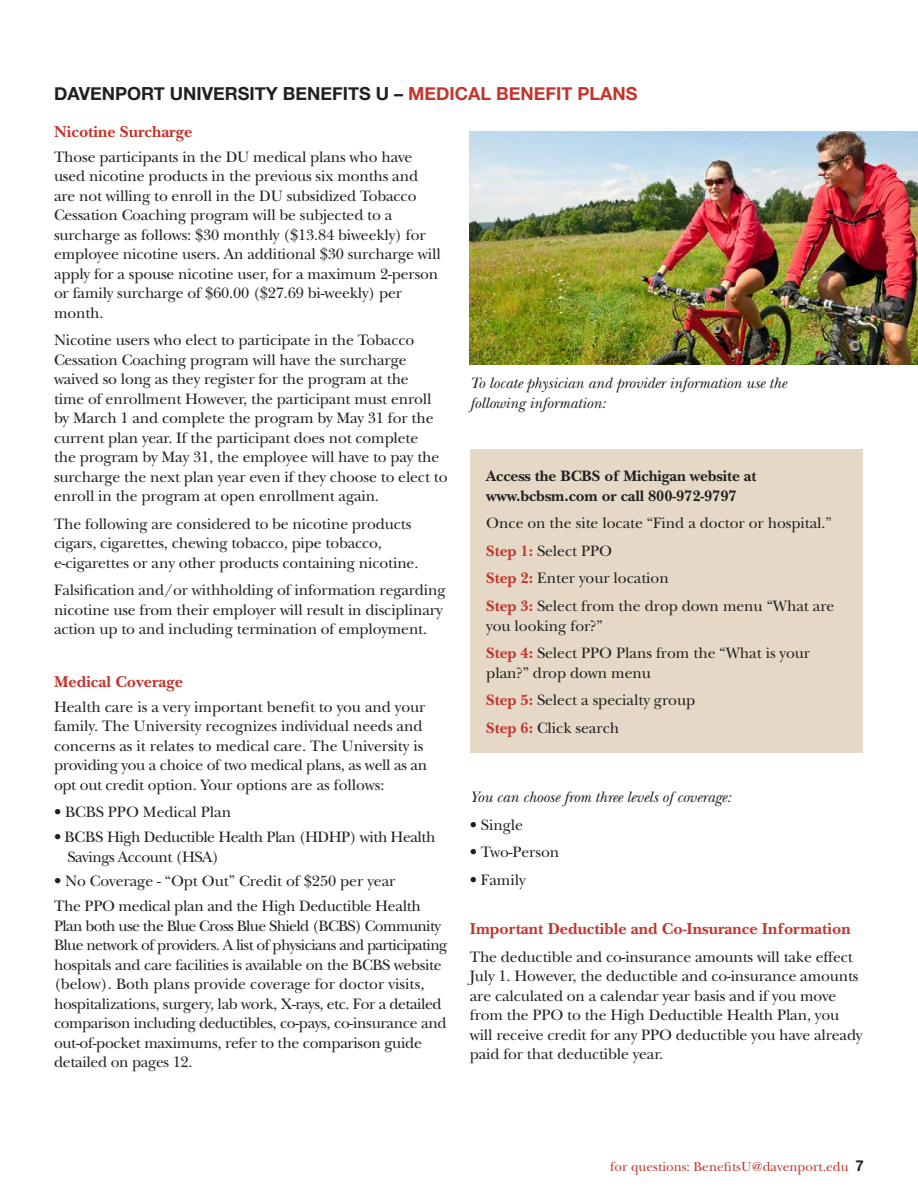
<style>
.page{position:relative;width:918px;height:1188px;background:#fff}
.page>*{position:absolute;margin:0;border:0;box-sizing:border-box;transform-origin:0 0}
.Subhead{font:700 18px "Helvetica Neue";color:#231f20}
.Text{font:700 16.5px "New Baskerville";color:#c3352c}
.Subhead-2{font:700 16.5px "New Baskerville";color:#c3352c}
.Text-2{font:15.75px/19.5px "New Baskerville";letter-spacing:-.01em;color:#231f20}
.Text-3{font:italic 15.75px/19.5px "New Baskerville";letter-spacing:-.005em;color:#231f20}
.bullet_1{font:15.75px/19.5px "New Baskerville";letter-spacing:-.03em;color:#231f20}
.Text-4{font:700 15.75px/19.5px "New Baskerville";letter-spacing:-.005em;color:#231f20}
.bullet_1-2{font:15.75px "New Baskerville";letter-spacing:-.005em;color:#231f20}
.t1{font:13.5px "New Baskerville";color:#c3352c}
.s1{color:#c3352c}
.s2{font-weight:700;color:#c3352c}
.s3{font-family:"Helvetica Neue";font-weight:700;font-size:15px;color:#231f20}
</style>
<div class="page">
<div style="left:470px;top:449px;width:392px;height:304px;background:#e5d8c7"></div>
<img style="left:470px;top:131px;width:448px;height:233px">
<p class="Subhead" style="left:54px;top:80px;width:585px">DAVENPORT UNIVERSITY BENEFITS U – <span class="s1">MEDICAL BENEFIT PLANS</span></p>
<p class="Subhead-2" style="left:54px;top:122px;width:140px">Nicotine Surcharge</p>
<p class="Text-2" style="left:54px;top:147px;width:388px">Those participants in the DU medical plans who have used nicotine products in the previous six months and are not willing to enroll in the DU subsidized Tobacco Cessation Coaching program will be subjected to a surcharge as follows: $30 monthly ($13.84 biweekly) for employee nicotine users. An additional $30 surcharge will apply for a spouse nicotine user, for a maximum 2-person or family surcharge of $60.00 ($27.69 bi-weekly) per month.</p>
<p class="Text-2" style="left:54px;top:331px;width:395px">Nicotine users who elect to participate in the Tobacco Cessation Coaching program will have the surcharge waived so long as they register for the program at the<br>time of enrollment However, the participant must enroll by March 1 and complete the program by May 31 for the current plan year. If the participant does not complete<br>the program by May 31, the employee will have to pay the surcharge the next plan year even if they choose to elect to enroll in the program at open enrollment again.</p>
<p class="Text-2" style="left:54px;top:514px;width:366px">The following are considered to be nicotine products cigars, cigarettes, chewing tobacco, pipe tobacco, e-cigarettes or any other products containing nicotine.</p>
<p class="Text-2" style="left:54px;top:581px;width:393px">Falsification and/or withholding of information regarding nicotine use from their employer will result in disciplinary action up to and including termination of employment.</p>
<p class="Subhead-2" style="left:54px;top:672px;width:131px">Medical Coverage</p>
<p class="Text-2" style="left:54px;top:697px;width:375px">Health care is a very important benefit to you and your family. The University recognizes individual needs and concerns as it relates to medical care. The University is providing you a choice of two medical plans, as well as an opt out credit option. Your options are as follows:</p>
<p class="bullet_1-2" style="left:54px;top:803px;width:179px">• BCBS PPO Medical Plan</p>
<p class="bullet_1" style="left:67px;top:827px;width:370px;text-indent:-13px">• BCBS High Deductible Health Plan (HDHP) with Health<br>Savings Account (HSA)</p>
<p class="bullet_1-2" style="left:54px;top:872px;width:343px">• No Coverage - “Opt Out” Credit of $250 per year</p>
<p class="Text-2" style="left:54px;top:897px;width:395px">The PPO medical plan and the High Deductible Health Plan both use the Blue Cross Blue Shield (BCBS) Community Blue network of providers. A list of physicians and participating hospitals and care facilities is available on the BCBS website (below). Both plans provide coverage for doctor visits, hospitalizations, surgery, lab work, X-rays, etc. For a detailed comparison including deductibles, co-pays, co-insurance and out-of-pocket maximums, refer to the comparison guide detailed on pages 12.</p>
<p class="Text-3" style="left:470px;top:373px;width:318px">To locate physician and provider information use the following information:</p>
<p class="Text-4" style="left:486px;top:466px;width:272px">Access the BCBS of Michigan website at www.bcbsm.com or call 800-972-9797</p>
<p class="Text-2" style="left:486px;top:513px;width:347px">Once on the site locate “Find a doctor or hospital.”</p>
<p class="Text-2" style="left:486px;top:541px;width:127px"><span class="s2">Step 1:</span> Select PPO</p>
<p class="Text-2" style="left:486px;top:569px;width:184px"><span class="s2">Step 2:</span> Enter your location</p>
<p class="Text-2" style="left:486px;top:596px;width:350px"><span class="s2">Step 3:</span> Select from the drop down menu “What are you looking for?”</p>
<p class="Text-2" style="left:486px;top:643px;width:325px"><span class="s2">Step 4:</span> Select PPO Plans from the “What is your plan?” drop down menu</p>
<p class="Text-2" style="left:486px;top:690px;width:210px"><span class="s2">Step 5:</span> Select a specialty group</p>
<p class="Text-2" style="left:486px;top:718px;width:135px"><span class="s2">Step 6:</span> Click search</p>
<p class="Text-3" style="left:470px;top:788px;width:263px">You can choose from three levels of coverage:</p>
<p class="Text-2" style="left:470px;top:815px;width:55px">• Single</p>
<p class="Text-2" style="left:470px;top:843px;width:91px">• Two-Person</p>
<p class="Text-2" style="left:470px;top:870px;width:57px">• Family</p>
<p class="Text" style="left:470px;top:919px;width:382px">Important Deductible and Co-Insurance Information</p>
<p class="Text-2" style="left:470px;top:947px;width:394px">The deductible and co-insurance amounts will take effect July 1. However, the deductible and co-insurance amounts are calculated on a calendar year basis and if you move from the PPO to the High Deductible Health Plan, you will receive credit for any PPO deductible you have already paid for that deductible year.</p>
<p class="t1" style="left:610px;top:1159px;width:255px">for questions: BenefitsU@davenport.edu <span class="s3">7</span></p>
</div>
